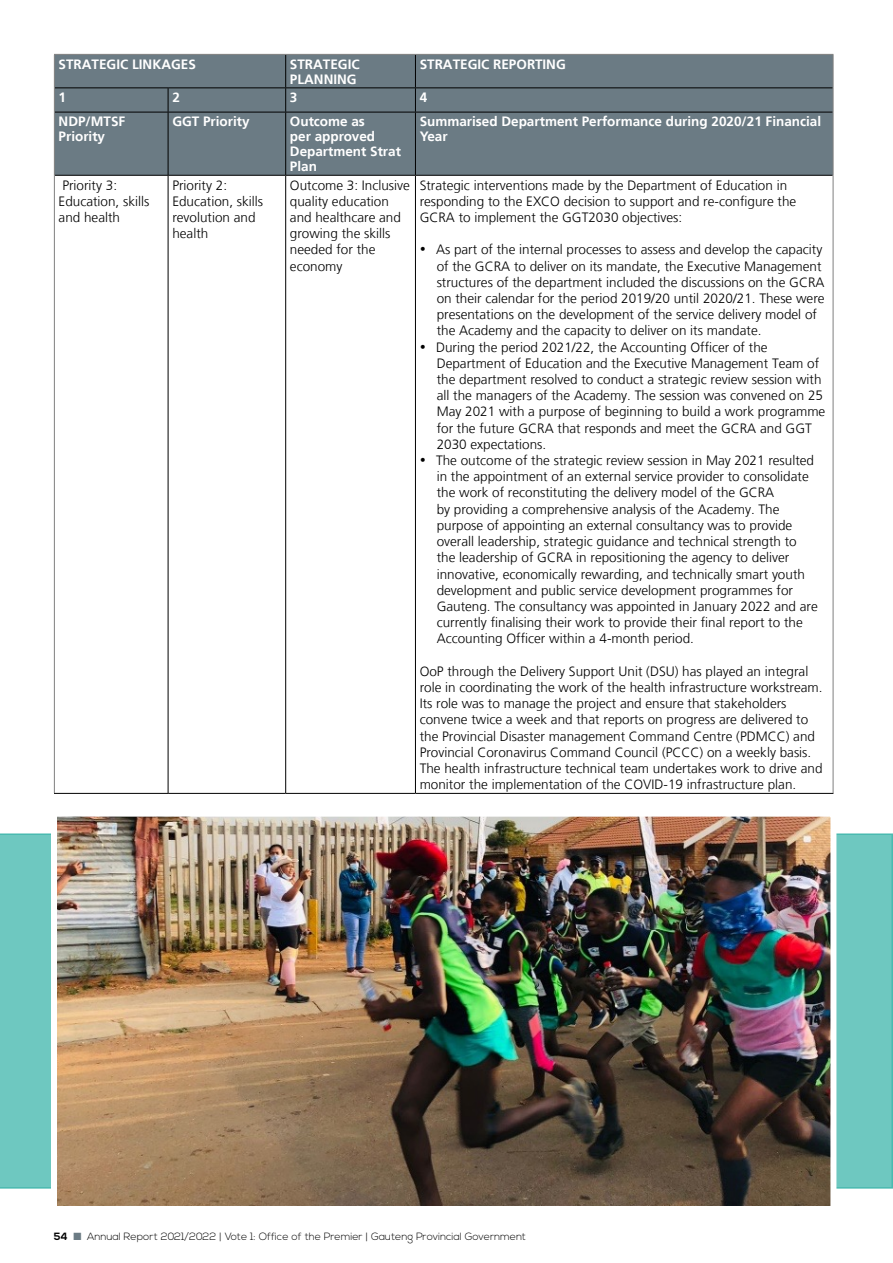
<style>
.page{position:relative;width:893px;height:1263px;background:#fff}
.page>*{position:absolute;margin:0;border:0;box-sizing:border-box;transform-origin:0 0}
.t1{font:300 13.5px/16.2px "Frutiger LT";color:#000}
.t2{font:700 13.5px/14.9px "Frutiger LT";color:#fff}
.t3{font:300 10.5px "Nexa";color:#000}
.s1{font-weight:700}
.s2{color:#6b7b84}
</style>
<div class="page">
<div style="left:0;top:833px;width:893px;height:355px;background:#6ec8c0"></div>
<div style="left:55px;top:55px;width:778px;height:120px;background:#6b7b84"></div>
<hr style="left:168px;top:176px;width:1px;height:617px;background:#000">
<hr style="left:285px;top:176px;width:1px;height:617px;background:#000">
<hr style="left:415px;top:176px;width:1px;height:617px;background:#000">
<hr style="left:54px;top:793px;width:114px;height:1px;background:#000">
<hr style="left:168px;top:793px;width:118px;height:1px;background:#000">
<hr style="left:286px;top:793px;width:129px;height:1px;background:#000">
<hr style="left:415px;top:793px;width:418px;height:1px;background:#000">
<hr style="left:285px;top:55px;width:1px;height:32px;background:#000">
<hr style="left:415px;top:55px;width:1px;height:32px;background:#000">
<hr style="left:55px;top:87px;width:113px;height:1px;background:#000">
<hr style="left:168px;top:87px;width:118px;height:1px;background:#000">
<svg style="left:168px;top:88px;width:1px;height:24px"></svg>
<hr style="left:286px;top:87px;width:129px;height:1px;background:#000">
<svg style="left:285px;top:88px;width:1px;height:24px"></svg>
<hr style="left:415px;top:87px;width:418px;height:1px;background:#000">
<svg style="left:415px;top:88px;width:1px;height:24px"></svg>
<hr style="left:55px;top:112px;width:113px;height:1px;background:#000">
<hr style="left:168px;top:112px;width:118px;height:1px;background:#000">
<hr style="left:168px;top:112px;width:1px;height:63px;background:#000">
<hr style="left:286px;top:112px;width:129px;height:1px;background:#000">
<hr style="left:285px;top:112px;width:1px;height:63px;background:#000">
<hr style="left:415px;top:112px;width:418px;height:1px;background:#000">
<hr style="left:415px;top:112px;width:1px;height:63px;background:#000">
<hr style="left:55px;top:175px;width:113px;height:1px;background:#000">
<hr style="left:168px;top:175px;width:118px;height:1px;background:#000">
<hr style="left:286px;top:175px;width:129px;height:1px;background:#000">
<hr style="left:415px;top:175px;width:418px;height:1px;background:#000">
<hr style="left:54px;top:175px;width:1px;height:618px;background:#808080">
<hr style="left:833px;top:175px;width:1px;height:618px;background:#808080">
<hr style="left:54px;top:54px;width:114px;height:1px;background:#808080">
<hr style="left:54px;top:55px;width:1px;height:33px;background:#808080">
<hr style="left:168px;top:54px;width:118px;height:1px;background:#808080">
<hr style="left:286px;top:54px;width:129px;height:1px;background:#808080">
<hr style="left:415px;top:54px;width:418px;height:1px;background:#808080">
<hr style="left:833px;top:55px;width:1px;height:33px;background:#808080">
<svg style="left:54px;top:88px;width:1px;height:24px"></svg>
<svg style="left:833px;top:88px;width:1px;height:24px"></svg>
<hr style="left:54px;top:112px;width:1px;height:63px;background:#808080">
<hr style="left:833px;top:112px;width:1px;height:63px;background:#808080">
<img style="left:58px;top:818px;width:771px;height:387px">
<div style="left:51px;top:811px;width:785px;height:401px;border:6px solid #fff"></div>
<p class="t2" style="left:59px;top:57px;width:139px">STRATEGIC LINKAGES</p>
<p class="t2" style="left:290px;top:57px;width:71px">STRATEGIC<br>PLANNING</p>
<p class="t2" style="left:420px;top:57px;width:148px">STRATEGIC REPORTING</p>
<p class="t2" style="left:59px;top:90px;width:9px">1</p>
<p class="t2" style="left:172px;top:90px;width:9px">2</p>
<p class="t2" style="left:290px;top:90px;width:9px">3</p>
<p class="t2" style="left:420px;top:90px;width:9px">4</p>
<p class="t2" style="left:59px;top:114px;width:68px">NDP/MTSF<br>Priority</p>
<p class="t2" style="left:172px;top:114px;width:79px">GGT Priority</p>
<p class="t2" style="left:290px;top:114px;width:113px">Outcome as<br>per approved<br>Department Strat<br>Plan</p>
<p class="t2" style="left:420px;top:114px;width:403px">Summarised Department Performance during 2020/21 Financial<br>Year</p>
<p class="t1" style="left:59px;top:177px;width:92px">Priority 3:<br>Education, skills and health</p>
<p class="t1" style="left:172px;top:177px;width:92px">Priority 2:<br>Education, skills revolution and health</p>
<p class="t1" style="left:290px;top:177px;width:122px">Outcome 3: Inclusive quality education and healthcare and growing the skills needed for the economy</p>
<p class="t1" style="left:420px;top:177px;width:378px">Strategic interventions made by the Department of Education in responding to the EXCO decision to support and re-configure the<br>GCRA to implement the GGT2030 objectives:</p>
<p class="t1" style="left:437px;top:242px;width:389px;text-indent:-17px">• As part of the internal processes to assess and develop the capacity of the GCRA to deliver on its mandate, the Executive Management structures of the department included the discussions on the GCRA on their calendar for the period 2019/20 until 2020/21. These were presentations on the development of the service delivery model of the Academy and the capacity to deliver on its mandate.</p>
<p class="t1" style="left:437px;top:339px;width:390px;text-indent:-17px">• During the period 2021/22, the Accounting Officer of the Department of Education and the Executive Management Team of the department resolved to conduct a strategic review session with all the managers of the Academy. The session was convened on 25<br>May 2021 with a purpose of beginning to build a work programme for the future GCRA that responds and meet the GCRA and GGT 2030 expectations.</p>
<p class="t1" style="left:437px;top:452px;width:383px;text-indent:-17px">• The outcome of the strategic review session in May 2021 resulted in the appointment of an external service provider to consolidate the work of reconstituting the delivery model of the GCRA<br>by providing a comprehensive analysis of the Academy. The purpose of appointing an external consultancy was to provide overall leadership, strategic guidance and technical strength to the leadership of GCRA in repositioning the agency to deliver innovative, economically rewarding, and technically smart youth development and public service development programmes for Gauteng. The consultancy was appointed in January 2022 and are currently finalising their work to provide their final report to the Accounting Officer within a 4-month period.</p>
<p class="t1" style="left:420px;top:663px;width:404px">OoP through the Delivery Support Unit (DSU) has played an integral role in coordinating the work of the health infrastructure workstream.<br>Its role was to manage the project and ensure that stakeholders convene twice a week and that reports on progress are delivered to the Provincial Disaster management Command Centre (PDMCC) and Provincial Coronavirus Command Council (PCCC) on a weekly basis.<br>The health infrastructure technical team undertakes work to drive and monitor the implementation of the COVID-19 infrastructure plan.</p>
<p class="t3" style="left:54px;top:1230px;width:474px"><span class="s1">54</span> <span class="s2">■</span> Annual Report 2021/2022 | Vote 1: Office of the Premier | Gauteng Provincial Government</p>
</div>
